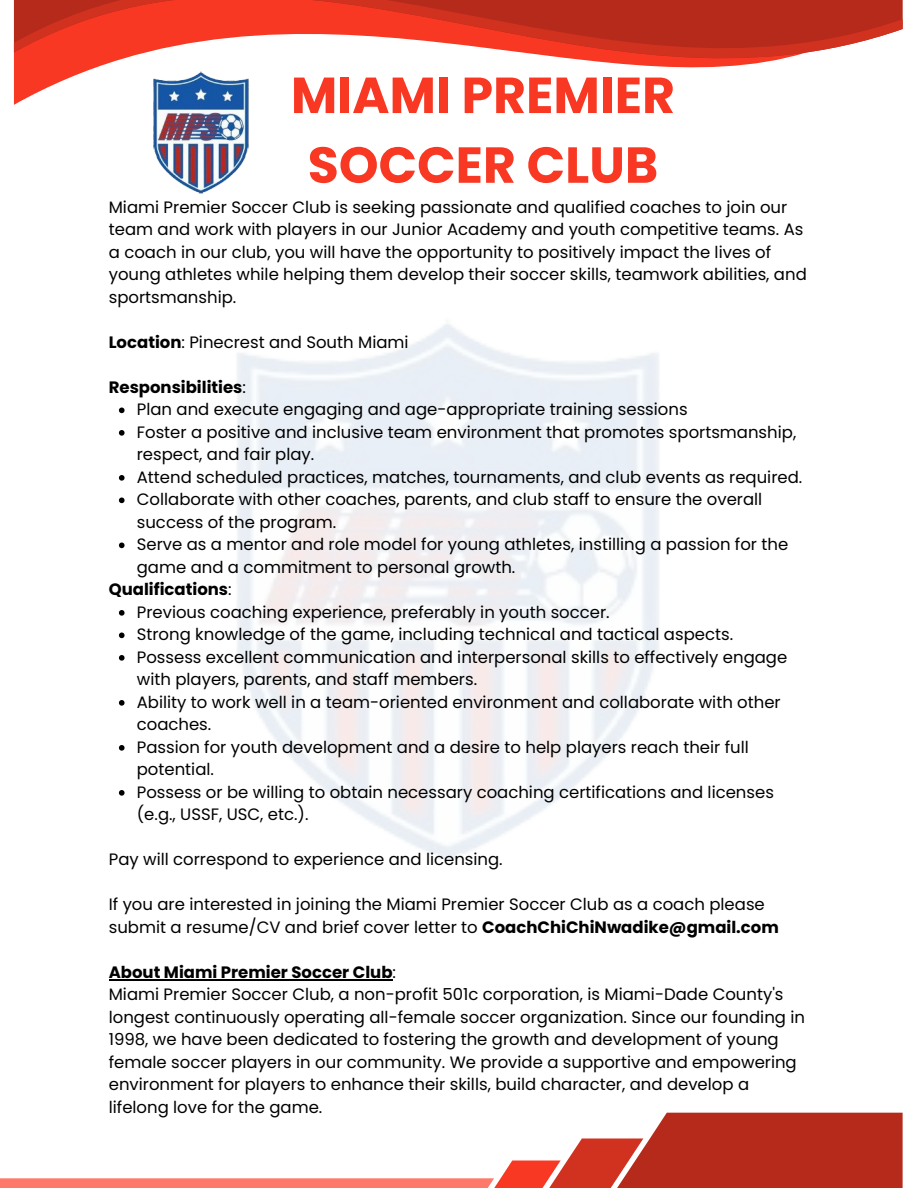
<style>
.page{position:relative;width:918px;height:1188px;background:#fff}
.page>*{position:absolute;margin:0;border:0;box-sizing:border-box;transform-origin:0 0}
.t1{font:700 50.55px/69.8px "Poppins";color:#f83823;text-align:center}
.t2{font:16.5px/22.5px "Poppins";color:#000}
.t3{font:700 16.5px "Poppins";color:#000}
.s1{font-weight:700}
.s2{font-weight:400}
</style>
<div class="page">
<svg style="left:0;top:1113px;width:903px;height:75px"></svg>
<svg style="left:14px;top:0;width:889px;height:105px"></svg>
<img style="left:152px;top:66px;width:98px;height:128px">
<svg style="left:119px;top:408px;width:6px;height:5px"></svg>
<svg style="left:119px;top:430px;width:6px;height:6px"></svg>
<svg style="left:119px;top:475px;width:6px;height:6px"></svg>
<svg style="left:119px;top:498px;width:6px;height:5px"></svg>
<svg style="left:119px;top:543px;width:6px;height:5px"></svg>
<svg style="left:119px;top:610px;width:6px;height:6px"></svg>
<svg style="left:119px;top:633px;width:6px;height:5px"></svg>
<svg style="left:119px;top:655px;width:6px;height:6px"></svg>
<svg style="left:119px;top:700px;width:6px;height:6px"></svg>
<svg style="left:119px;top:745px;width:6px;height:6px"></svg>
<svg style="left:119px;top:790px;width:6px;height:6px"></svg>
<hr style="left:109px;top:979px;width:284px;height:1px;background:#000">
<p class="t1" style="left:291px;top:60px;width:386px">MIAMI PREMIER<br>SOCCER CLUB</p>
<p class="t2" style="left:109px;top:196px;width:700px">Miami Premier Soccer Club is seeking passionate and qualified coaches to join our team and work with players in our Junior Academy and youth competitive teams. As a coach in our club, you will have the opportunity to positively impact the lives of young athletes while helping them develop their soccer skills, teamwork abilities, and sportsmanship.</p>
<p class="t2" style="left:109px;top:331px;width:301px"><span class="s1">Location</span>: Pinecrest and South Miami</p>
<p class="t3" style="left:109px;top:376px;width:139px">Responsibilities<span class="s2">:</span></p>
<p class="t2" style="left:137px;top:398px;width:552px">Plan and execute engaging and age-appropriate training sessions</p>
<p class="t2" style="left:137px;top:421px;width:661px">Foster a positive and inclusive team environment that promotes sportsmanship, respect, and fair play.</p>
<p class="t2" style="left:137px;top:466px;width:667px">Attend scheduled practices, matches, tournaments, and club events as required.</p>
<p class="t2" style="left:137px;top:488px;width:627px">Collaborate with other coaches, parents, and club staff to ensure the overall success of the program.</p>
<p class="t2" style="left:137px;top:533px;width:653px">Serve as a mentor and role model for young athletes, instilling a passion for the game and a commitment to personal growth.</p>
<p class="t2" style="left:137px;top:601px;width:474px">Previous coaching experience, preferably in youth soccer.</p>
<p class="t2" style="left:137px;top:623px;width:598px">Strong knowledge of the game, including technical and tactical aspects.</p>
<p class="t2" style="left:137px;top:646px;width:652px">Possess excellent communication and interpersonal skills to effectively engage with players, parents, and staff members.</p>
<p class="t2" style="left:137px;top:691px;width:645px">Ability to work well in a team-oriented environment and collaborate with other coaches.</p>
<p class="t2" style="left:137px;top:736px;width:614px">Passion for youth development and a desire to help players reach their full potential.</p>
<p class="t2" style="left:137px;top:781px;width:639px">Possess or be willing to obtain necessary coaching certifications and licenses (e.g., USSF, USC, etc.).</p>
<p class="t3" style="left:109px;top:578px;width:124px">Qualifications<span class="s2">:</span></p>
<p class="t2" style="left:109px;top:848px;width:395px">Pay will correspond to experience and licensing.</p>
<p class="t2" style="left:109px;top:893px;width:672px">If you are interested in joining the Miami Premier Soccer Club as a coach please submit a resume/CV and brief cover letter to <span class="s1">CoachChiChiNwadike@gmail.com</span></p>
<p class="t3" style="left:109px;top:961px;width:289px">About Miami Premier Soccer Club<span class="s2">:</span></p>
<p class="t2" style="left:109px;top:983px;width:698px">Miami Premier Soccer Club, a non-profit 501c corporation, is Miami-Dade County's longest continuously operating all-female soccer organization. Since our founding in 1998, we have been dedicated to fostering the growth and development of young female soccer players in our community. We provide a supportive and empowering environment for players to enhance their skills, build character, and develop a lifelong love for the game.</p>
</div>
